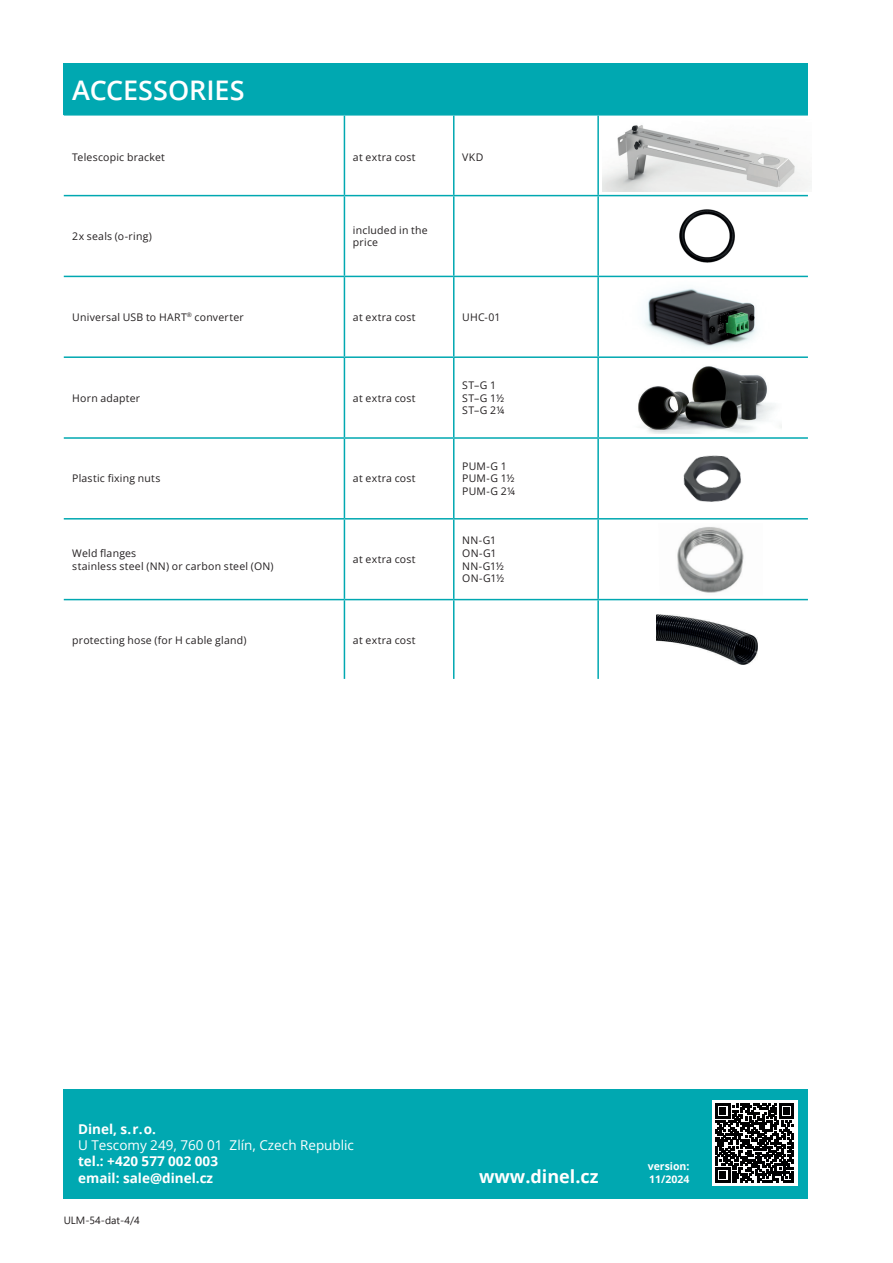
<style>
.page{position:relative;width:893px;height:1263px;background:#fff}
.page>*{position:absolute;margin:0;border:0;box-sizing:border-box;transform-origin:0 0}
.t1{font:600 27px "Open Sans";letter-spacing:-.005em;color:#fff}
.t2{font:700 18px "Open Sans";color:#fff}
.t3{font:700 13.5px/16.2px "Open Sans";color:#fff}
.t4{font:13.5px "Open Sans";color:#fff}
.t5{font:10.5px/12.6px "Open Sans";letter-spacing:.02em;color:#231f20}
.t6{font:10.5px/12.6px "Open Sans";letter-spacing:-.025em;color:#231f20}
.t7{font:700 10.5px/12.6px "Open Sans";color:#fff}
.t8{font:10.5px "Segoe UI";color:#231f20}
</style>
<div class="page">
<div style="left:64px;top:1089px;width:744px;height:110px;background:#00a8b1"></div>
<svg style="left:712px;top:1101px;width:85px;height:85px"></svg>
<svg style="left:715px;top:1104px;width:79px;height:78px;background:#484849"></svg>
<div style="left:64px;top:64px;width:744px;height:51px;background:#00a8b1"></div>
<svg style="left:64px;top:116px;width:744px;height:563px"></svg>
<hr style="left:64px;top:114px;width:280px;height:2px;background:#00a8b1">
<hr style="left:344px;top:114px;width:110px;height:2px;background:#00a8b1">
<hr style="left:454px;top:114px;width:144px;height:2px;background:#00a8b1">
<hr style="left:598px;top:114px;width:210px;height:2px;background:#00a8b1">
<hr style="left:64px;top:195px;width:280px;height:1px;background:#00a8b1">
<hr style="left:344px;top:195px;width:110px;height:1px;background:#00a8b1">
<hr style="left:454px;top:195px;width:144px;height:1px;background:#00a8b1">
<hr style="left:598px;top:195px;width:210px;height:1px;background:#00a8b1">
<hr style="left:344px;top:116px;width:1px;height:79px;background:#00a8b1">
<hr style="left:453px;top:116px;width:1px;height:79px;background:#00a8b1">
<hr style="left:597px;top:116px;width:2px;height:79px;background:#00a8b1">
<hr style="left:344px;top:196px;width:1px;height:80px;background:#00a8b1">
<hr style="left:453px;top:196px;width:1px;height:80px;background:#00a8b1">
<hr style="left:597px;top:196px;width:2px;height:80px;background:#00a8b1">
<hr style="left:64px;top:276px;width:280px;height:1px;background:#00a8b1">
<hr style="left:344px;top:276px;width:110px;height:1px;background:#00a8b1">
<hr style="left:344px;top:277px;width:1px;height:79px;background:#00a8b1">
<hr style="left:454px;top:276px;width:144px;height:1px;background:#00a8b1">
<hr style="left:453px;top:277px;width:1px;height:79px;background:#00a8b1">
<hr style="left:598px;top:276px;width:210px;height:1px;background:#00a8b1">
<hr style="left:597px;top:277px;width:2px;height:79px;background:#00a8b1">
<hr style="left:64px;top:356px;width:280px;height:2px;background:#00a8b1">
<hr style="left:344px;top:356px;width:110px;height:2px;background:#00a8b1">
<hr style="left:344px;top:358px;width:1px;height:79px;background:#00a8b1">
<hr style="left:454px;top:356px;width:144px;height:2px;background:#00a8b1">
<hr style="left:453px;top:358px;width:1px;height:79px;background:#00a8b1">
<hr style="left:598px;top:356px;width:210px;height:2px;background:#00a8b1">
<hr style="left:597px;top:358px;width:2px;height:79px;background:#00a8b1">
<hr style="left:64px;top:437px;width:280px;height:2px;background:#00a8b1">
<hr style="left:344px;top:437px;width:110px;height:2px;background:#00a8b1">
<hr style="left:344px;top:439px;width:1px;height:79px;background:#00a8b1">
<hr style="left:454px;top:437px;width:144px;height:2px;background:#00a8b1">
<hr style="left:453px;top:439px;width:1px;height:79px;background:#00a8b1">
<hr style="left:598px;top:437px;width:210px;height:2px;background:#00a8b1">
<hr style="left:597px;top:439px;width:2px;height:79px;background:#00a8b1">
<hr style="left:64px;top:518px;width:280px;height:1px;background:#00a8b1">
<hr style="left:344px;top:518px;width:110px;height:1px;background:#00a8b1">
<hr style="left:344px;top:519px;width:1px;height:80px;background:#00a8b1">
<hr style="left:454px;top:518px;width:144px;height:1px;background:#00a8b1">
<hr style="left:453px;top:519px;width:1px;height:80px;background:#00a8b1">
<hr style="left:598px;top:518px;width:210px;height:1px;background:#00a8b1">
<hr style="left:597px;top:519px;width:2px;height:80px;background:#00a8b1">
<hr style="left:64px;top:599px;width:280px;height:1px;background:#00a8b1">
<hr style="left:344px;top:599px;width:110px;height:1px;background:#00a8b1">
<hr style="left:344px;top:600px;width:1px;height:79px;background:#00a8b1">
<hr style="left:454px;top:599px;width:144px;height:1px;background:#00a8b1">
<hr style="left:453px;top:600px;width:1px;height:79px;background:#00a8b1">
<hr style="left:598px;top:599px;width:210px;height:1px;background:#00a8b1">
<hr style="left:597px;top:600px;width:2px;height:79px;background:#00a8b1">
<img style="left:602px;top:119px;width:209px;height:72px">
<img style="left:678px;top:209px;width:57px;height:54px">
<img style="left:609px;top:281px;width:199px;height:72px">
<img style="left:625px;top:361px;width:156px;height:73px">
<img style="left:641px;top:442px;width:118px;height:72px">
<img style="left:658px;top:523px;width:105px;height:72px">
<img style="left:657px;top:615px;width:100px;height:49px">
<h1 class="t1" style="left:72px;top:71px;width:174px">ACCESSORIES</h1>
<p class="t5" style="left:72px;top:150px;width:94px">Telescopic bracket</p>
<p class="t5" style="left:353px;top:150px;width:64px">at extra cost</p>
<p class="t5" style="left:462px;top:150px;width:23px">VKD</p>
<p class="t5" style="left:72px;top:230px;width:81px">2x seals (o-ring)</p>
<p class="t5" style="left:353px;top:223px;width:76px">included in the price</p>
<p class="t5" style="left:72px;top:310px;width:173px">Universal USB to HART<sup>®</sup> converter</p>
<p class="t5" style="left:353px;top:310px;width:64px">at extra cost</p>
<p class="t5" style="left:462px;top:310px;width:40px">UHC-01</p>
<p class="t5" style="left:72px;top:391px;width:69px">Horn adapter</p>
<p class="t5" style="left:353px;top:391px;width:64px">at extra cost</p>
<p class="t5" style="left:72px;top:472px;width:90px">Plastic fixing nuts</p>
<p class="t5" style="left:353px;top:472px;width:64px">at extra cost</p>
<p class="t5" style="left:72px;top:546px;width:203px">Weld flanges<br>stainless steel (NN) or carbon steel (ON)</p>
<p class="t5" style="left:353px;top:553px;width:64px">at extra cost</p>
<p class="t5" style="left:72px;top:634px;width:176px">protecting hose (for H cable gland)</p>
<p class="t5" style="left:353px;top:634px;width:64px">at extra cost</p>
<p class="t5" style="left:462px;top:379px;width:44px">ST–G 1<br>ST–G 1½<br>ST–G 2¼</p>
<p class="t5" style="left:462px;top:459px;width:54px">PUM-G 1<br>PUM-G 1½<br>PUM-G 2¼</p>
<p class="t6" style="left:462px;top:534px;width:43px">NN-G1<br>ON-G1<br>NN-G1½<br>ON-G1½</p>
<p class="t3" style="left:78px;top:1120px;width:79px">Dinel, s. r. o.</p>
<p class="t4" style="left:78px;top:1136px;width:277px">U Tescomy 249, 760 01 Zlín, Czech Republic</p>
<p class="t3" style="left:78px;top:1153px;width:141px">tel.: +420 577 002 003 email: sale@dinel.cz</p>
<p class="t8" style="left:64px;top:1211px;width:77px">ULM-54-dat-4/4</p>
<h2 class="t2" style="left:479px;top:1163px;width:121px">www.dinel.cz</h2>
<p class="t7" style="left:648px;top:1159px;width:43px">version:<br>11/2024</p>
</div>
